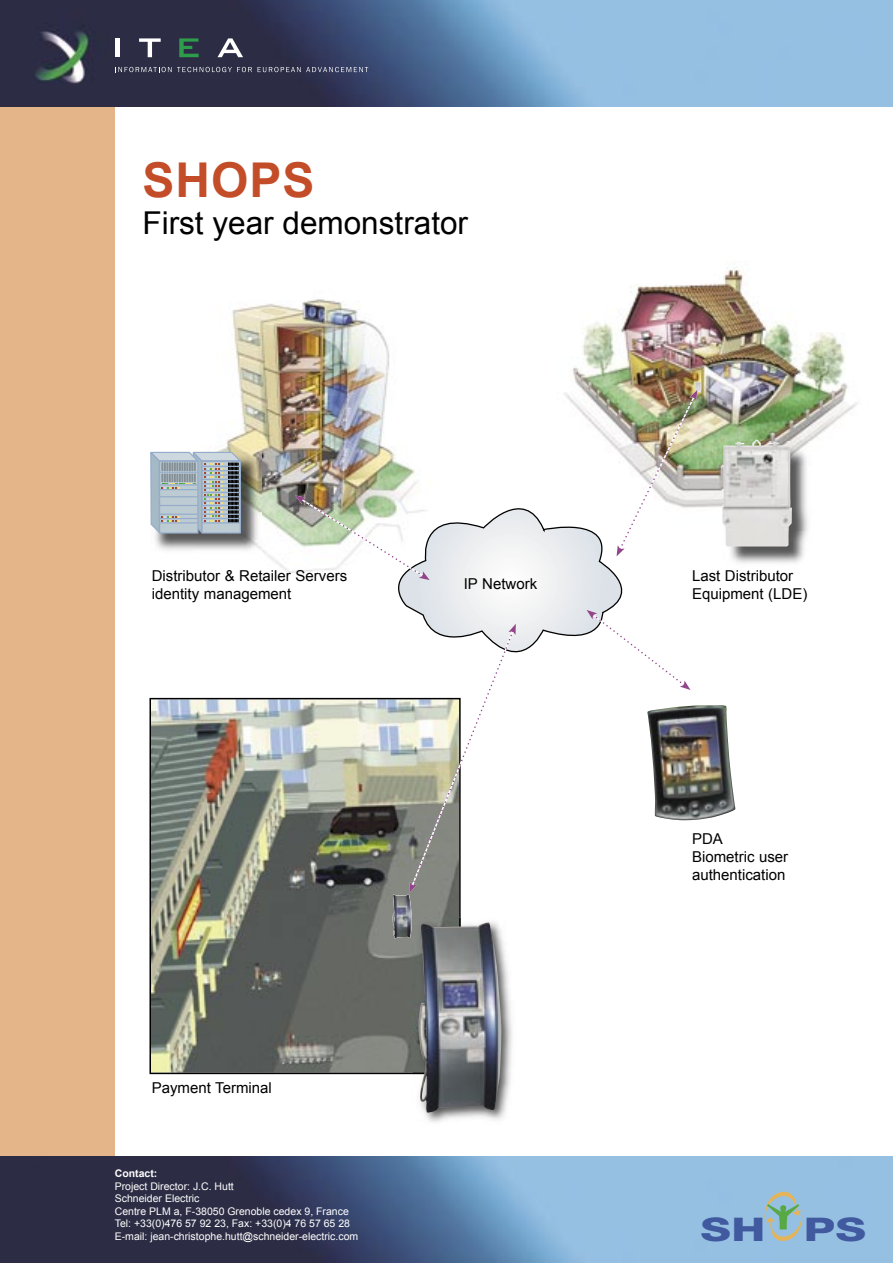
<style>
.page{position:relative;width:893px;height:1263px;background:#fff}
.page>*{position:absolute;margin:0;border:0;box-sizing:border-box;transform-origin:0 0}
.t1{font:700 48px "Arial";letter-spacing:.02em;color:#c44d29}
.t2{font:800 32.7px "Helvetica Neue";color:#40599f;scale:1.4 1}
.t3{font:31.5px "Arial";color:#000}
.t4{font:15px/18px "Arial";color:#000}
.t5{font:10.5px/12.6px "Arial";color:#fff}
.t6{font:700 10.5px "Arial";color:#fff}
</style>
<div class="page">
<div style="left:0;top:51px;width:115px;height:1121px;background:#e3b589"></div>
<img style="left:0;top:1157px;width:893px;height:106px">
<img style="left:0;top:0;width:893px;height:106px">
<svg style="left:115px;top:67px;width:137px;height:5px"></svg>
<svg style="left:258px;top:67px;width:110px;height:5px"></svg>
<hr style="left:115px;top:38px;width:4px;height:19px;background:#fff">
<svg style="left:139px;top:38px;width:22px;height:19px"></svg>
<svg style="left:218px;top:38px;width:25px;height:19px"></svg>
<svg style="left:179px;top:38px;width:20px;height:19px"></svg>
<svg style="left:756px;top:1192px;width:54px;height:49px;background:#98bcc1"></svg>
<img style="left:572px;top:268px;width:286px;height:174px">
<img style="left:193px;top:299px;width:197px;height:274px">
<img style="left:149px;top:698px;width:312px;height:376px">
<img style="left:393px;top:894px;width:19px;height:44px">
<img style="left:413px;top:939px;width:99px;height:183px">
<img style="left:413px;top:918px;width:48px;height:156px">
<img style="left:419px;top:922px;width:83px;height:191px">
<img style="left:756px;top:442px;width:53px;height:121px">
<img style="left:756px;top:439px;width:36px;height:107px">
<img style="left:155px;top:453px;width:106px;height:101px">
<svg style="left:150px;top:452px;width:91px;height:82px;background:#a3b0b8"></svg>
<img style="left:295px;top:382px;width:461px;height:511px">
<img style="left:647px;top:705px;width:88px;height:115px">
<h1 class="t1" style="left:142px;top:153px;width:173px">SHOPS</h1>
<h3 class="t3" style="left:142px;top:206px;width:327px">First year demonstrator</h3>
<h3 class="t4" style="left:152px;top:566px;width:197px">Distributor &amp; Retailer Servers identity management</h3>
<h3 class="t4" style="left:464px;top:574px;width:75px">IP Network</h3>
<h3 class="t4" style="left:152px;top:1078px;width:122px">Payment Terminal</h3>
<p class="t6" style="left:115px;top:1167px;width:44px">Contact:</p>
<p class="t5" style="left:115px;top:1180px;width:245px">Project Director: J.C. Hutt<br>Schneider Electric<br>Centre PLM a, F-38050 Grenoble cedex 9, France Tel: +33(0)476 57 92 23, Fax: +33(0)4 76 57 65 28<br>E-mail: jean-christophe.hutt@schneider-electric.com</p>
<h3 class="t4" style="left:692px;top:566px;width:117px">Last Distributor<br>Equipment (LDE)</h3>
<h3 class="t4" style="left:692px;top:829px;width:98px">PDA<br>Biometric user authentication</h3>
<h2 class="t2" style="left:700px;top:1210px;width:120px">SH PS</h2>
</div>
